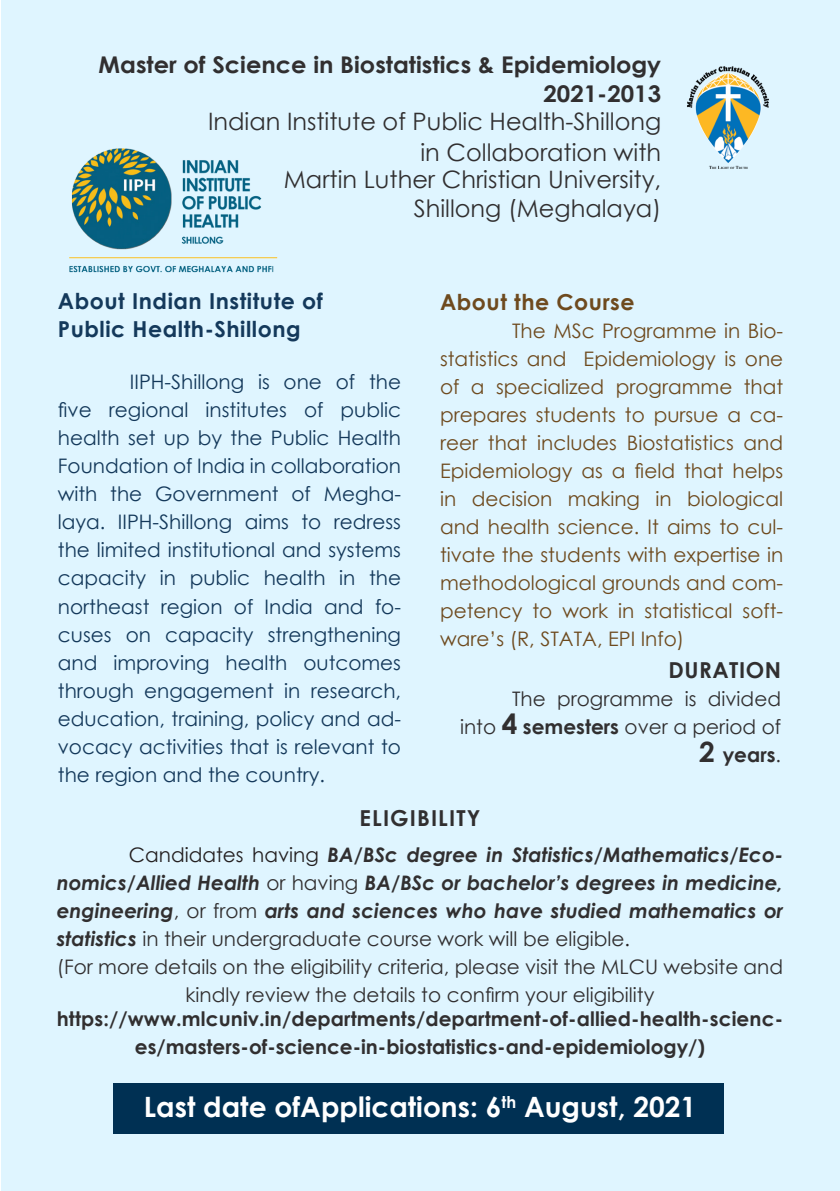
<style>
.page{position:relative;width:840px;height:1191px;background:#fff}
.page>*{position:absolute;margin:0;border:0;box-sizing:border-box;transform-origin:0 0}
.t1{font:700 28px "Century Gothic";color:#fff}
.t2{font:24px "Century Gothic";color:#312f30}
.t3{font:700 23px "Century Gothic";color:#312f30;scale:1.04 1}
.t4{font:700 22px "Century Gothic";letter-spacing:.025em;color:#14395b}
.t5{font:700 22px "Century Gothic";letter-spacing:.025em;color:#6e4a1e}
.t6{font:700 22px "Century Gothic";letter-spacing:.05em;color:#312f30}
.t7{font:700 22px "Century Gothic";letter-spacing:.025em;color:#312f30}
.t8{font:20px/28px "Century Gothic";color:#13385a;text-align:justify}
.t9{font:20px/28px "Century Gothic";color:#6e4a1e;text-align:justify}
.t10{font:italic 700 20px/28px "Century Gothic";color:#312f30;text-align:justify}
.t11{font:20px/28px "Century Gothic";color:#312f30;text-align:right}
.t12{font:700 20px/28px "Century Gothic";letter-spacing:.005em;color:#312f30;text-align:center}
.s1{font-weight:700;font-size:28px}
.s2{font-weight:700}
.s3{font-size:28px}
.s4{font-weight:400}
.s5{font-weight:400;font-style:normal;color:#231f20}
.s6{font-weight:400;font-style:normal}
</style>
<div class="page">
<div style="left:1px;top:0;width:838px;height:1191px;background:#dff5ff"></div>
<div style="left:113px;top:1083px;width:610px;height:50px;background:#003053"></div>
<img style="left:687px;top:66px;width:82px;height:103px">
<img style="left:69px;top:148px;width:209px;height:125px">
<p class="t3" style="left:98px;top:47px;width:542px">Master of Science in Biostatistics &amp; Epidemiology</p>
<p class="t3" style="left:543px;top:76px;width:115px">2021-2013</p>
<p class="t2" style="left:208px;top:105px;width:454px">Indian Institute of Public Health-Shillong</p>
<p class="t2" style="left:420px;top:136px;width:242px">in Collaboration with</p>
<p class="t2" style="left:284px;top:162px;width:378px">Martin Luther Christian University,</p>
<p class="t2" style="left:413px;top:191px;width:249px">Shillong (Meghalaya)</p>
<p class="t4" style="left:58px;top:284px;width:266px">About Indian Institute of</p>
<p class="t4" style="left:58px;top:313px;width:244px">Public Health-Shillong</p>
<p class="t8" style="left:58px;top:368px;width:344px;text-indent:72px">IIPH-Shillong is one of the five regional institutes of public health set up by the Public Health Foundation of India in collaboration with the Government of Megha&shy;laya. IIPH-Shillong aims to redress the limited institutional and systems capacity in public health in the northeast region of India and fo&shy;cuses on capacity strengthening and improving health outcomes through engagement in research, education, training, policy and ad&shy;vocacy activities that is relevant to the region and the country.</p>
<p class="t5" style="left:440px;top:285px;width:196px">About the Course</p>
<p class="t9" style="left:440px;top:316px;width:344px;text-indent:72px">The MSc Programme in Bio&shy;statistics and Epidemiology is one of a specialized programme that prepares students to pursue a ca&shy;reer that includes Biostatistics and Epidemiology as a field that helps in decision making in biological and health science. It aims to cul&shy;tivate the students with expertise in methodological grounds and com&shy;petency to work in statistical soft&shy;ware’s (R, STATA, EPI Info)</p>
<p class="t7" style="left:668px;top:653px;width:114px">DURATION</p>
<p class="t11" style="left:460px;top:684px;width:322px">The programme is divided<br>into <span class="s1">4</span> <span class="s2">semesters</span> over a period of</p>
<p class="t12" style="left:698px;top:739px;width:83px"><span class="s3">2</span> years<span class="s4">.</span></p>
<p class="t6" style="left:359px;top:801px;width:122px">ELIGIBILITY</p>
<p class="t10" style="left:57px;top:840px;width:727px;text-indent:72px"><span class="s5">Candidates having</span> BA/BSc degree in Statistics/Mathematics/Eco&shy;nomics/Allied Health <span class="s6">or having</span> BA/BSc or bachelor’s degrees in medicine, engineering<span class="s6">, or from</span> arts and sciences who have studied mathematics or statistics <span class="s6">in their undergraduate course work will be eligible</span><span class="s5">.</span></p>
<p class="t11" style="left:57px;top:952px;width:727px;text-align:center">(For more details on the eligibility criteria, please visit the MLCU website and kindly review the details to confirm your eligibility</p>
<p class="t12" style="left:57px;top:1004px;width:727px">https://www.mlcuniv.in/departments/department-of-allied-health-scienc&shy;es/masters-of-science-in-biostatistics-and-epidemiology/)</p>
<p class="t1" style="left:144px;top:1085px;width:553px">Last date ofApplications: 6<sup>th</sup> August, 2021</p>
</div>
